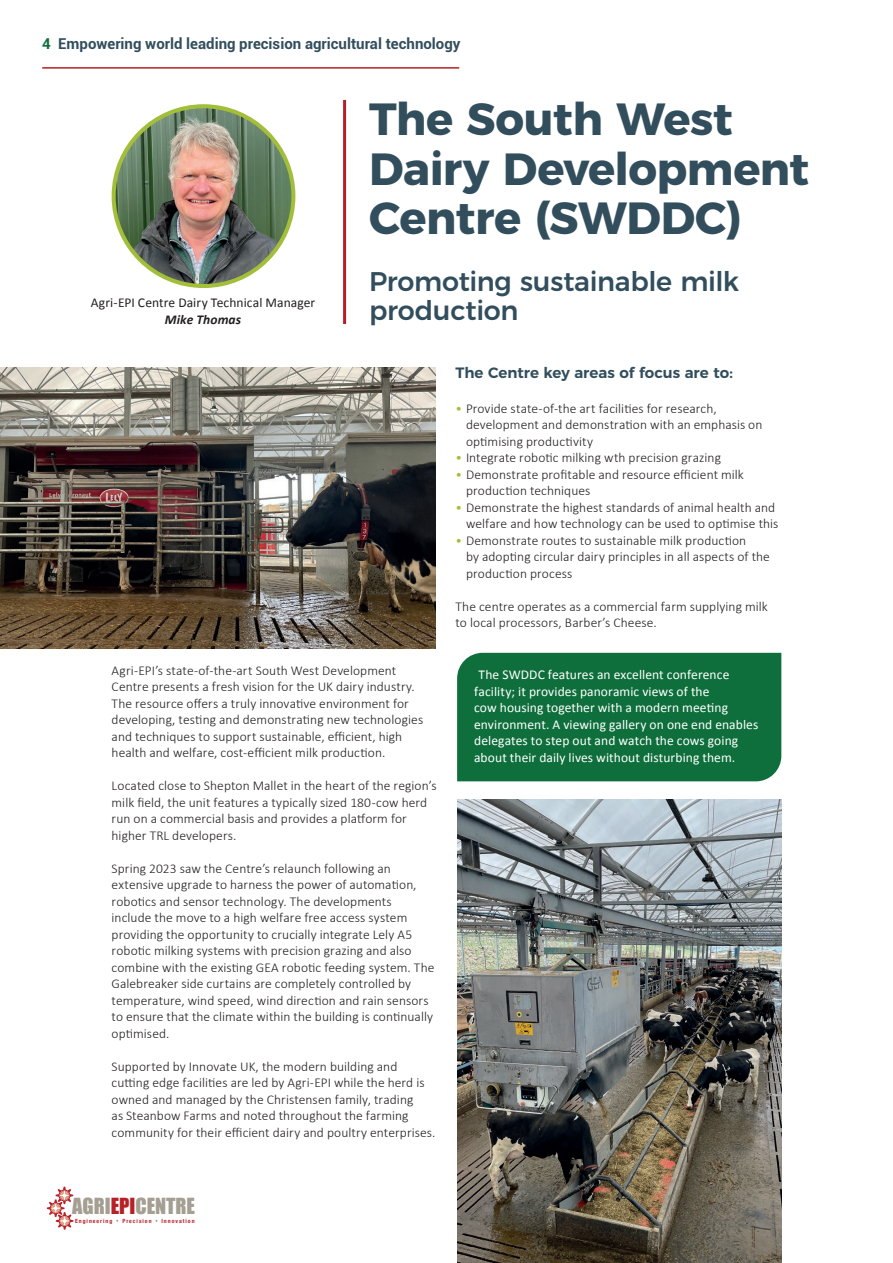
<style>
.page{position:relative;width:893px;height:1263px;background:#fff}
.page>*{position:absolute;margin:0;border:0;box-sizing:border-box;transform-origin:0 0}
.t1{font:700 45px/49.5px "Montserrat";letter-spacing:-.01em;color:#324e5d}
.t2{font:500 27px "Montserrat";letter-spacing:-.01em;color:#324e5d}
.t3{font:20.4px "Impact";color:#a49f92}
.t4{font:700 15px "Roboto";color:#324e5d}
.t5{font:600 15px "Montserrat";color:#324e5d}
.t6{font:300 13.5px/16.5px "Calibri";letter-spacing:.005em;color:#231f20}
.t7{font:13.5px/16.5px "Calibri";letter-spacing:.005em;color:#fff}
.t8{font:13.5px/16.5px "Calibri";letter-spacing:.005em;color:#231f20;text-align:center}
.t9{font:700 condensed 5.7px "Helvetica Neue";letter-spacing:.175em;color:#b72026}
.s1{color:#0e6f3c}
.s2{font-weight:700;font-style:italic}
.s3{color:#a3bf39}
.s4{color:#b72026}
</style>
<div class="page">
<hr style="left:42px;top:67px;width:417px;height:2px;background:#b62024">
<svg style="left:47px;top:1187px;width:26px;height:42px"></svg>
<div style="left:457px;top:653px;width:324px;height:128px;background:#0e6f3c"></div>
<img style="left:457px;top:799px;width:324px;height:464px">
<img style="left:0;top:368px;width:436px;height:280px">
<hr style="left:343px;top:100px;width:3px;height:224px;background:#b62024">
<img style="left:114px;top:108px;width:179px;height:178px">
<div style="left:112px;top:104px;width:183px;height:184px;border:4px solid #a3bf39;border-radius:50%"></div>
<p class="t4" style="left:42px;top:33px;width:420px"><span class="s1">4</span> Empowering world leading precision agricultural technology</p>
<p class="t8" style="left:91px;top:295px;width:226px">Agri-EPI Centre Dairy Technical Manager<br><span class="s2">Mike Thomas</span></p>
<p class="t1" style="left:369px;top:91px;width:441px">The South West<br>Dairy Development<br>Centre (SWDDC)</p>
<p class="t2" style="left:369px;top:260px;width:372px">Promoting sustainable milk</p>
<p class="t2" style="left:369px;top:288px;width:151px">production</p>
<p class="t5" style="left:455px;top:360px;width:279px">The Centre key areas of focus are to:</p>
<p class="t6" style="left:466px;top:400px;width:298px;text-indent:-11px"><span class="s3">•</span> Provide state-of-the art facilities for research, development and demonstration with an emphasis on optimising productivity</p>
<p class="t6" style="left:455px;top:449px;width:267px"><span class="s3">•</span> Integrate robotic milking wth precision grazing</p>
<p class="t6" style="left:466px;top:466px;width:279px;text-indent:-11px"><span class="s3">•</span> Demonstrate profitable and resource efficient milk production techniques</p>
<p class="t6" style="left:455px;top:499px;width:324px;text-align:right"><span class="s3">•</span> Demonstrate the highest standards of animal health and welfare and how technology can be used to optimise this</p>
<p class="t6" style="left:466px;top:532px;width:305px;text-indent:-11px"><span class="s3">•</span> Demonstrate routes to sustainable milk production<br>by adopting circular dairy principles in all aspects of the production process</p>
<p class="t6" style="left:455px;top:598px;width:314px">The centre operates as a commercial farm supplying milk to local processors, Barber’s Cheese.</p>
<p class="t6" style="left:112px;top:662px;width:313px">Agri-EPI’s state-of-the-art South West Development Centre presents a fresh vision for the UK dairy industry.<br>The resource offers a truly innovative environment for developing, testing and demonstrating new technologies and techniques to support sustainable, efficient, high health and welfare, cost-efficient milk production.</p>
<p class="t6" style="left:112px;top:777px;width:326px">Located close to Shepton Mallet in the heart of the region’s milk field, the unit features a typically sized 180-cow herd run on a commercial basis and provides a platform for higher TRL developers.</p>
<p class="t6" style="left:112px;top:860px;width:324px">Spring 2023 saw the Centre’s relaunch following an extensive upgrade to harness the power of automation, robotics and sensor technology. The developments include the move to a high welfare free access system providing the opportunity to crucially integrate Lely A5 robotic milking systems with precision grazing and also combine with the existing GEA robotic feeding system. The Galebreaker side curtains are completely controlled by temperature, wind speed, wind direction and rain sensors to ensure that the climate within the building is continually optimised.</p>
<p class="t6" style="left:112px;top:1058px;width:325px">Supported by Innovate UK, the modern building and cutting edge facilities are led by Agri-EPI while the herd is owned and managed by the Christensen family, trading<br>as Steanbow Farms and noted throughout the farming community for their efficient dairy and poultry enterprises.</p>
<h3 class="t3" style="left:72px;top:1190px;width:124px">AGRI<span class="s4">EPI</span>CENTRE</h3>
<p class="t9" style="left:75px;top:1216px;width:39px">Engineering</p>
<p class="t9" style="left:122px;top:1216px;width:31px">Precision</p>
<p class="t9" style="left:161px;top:1216px;width:35px">Innovation</p>
<p class="t7" style="left:474px;top:667px;width:286px;text-indent:4px">The SWDDC features an excellent conference facility; it provides panoramic views of the<br>cow housing together with a modern meeting environment. A viewing gallery on one end enables delegates to step out and watch the cows going about their daily lives without disturbing them.</p>
</div>
